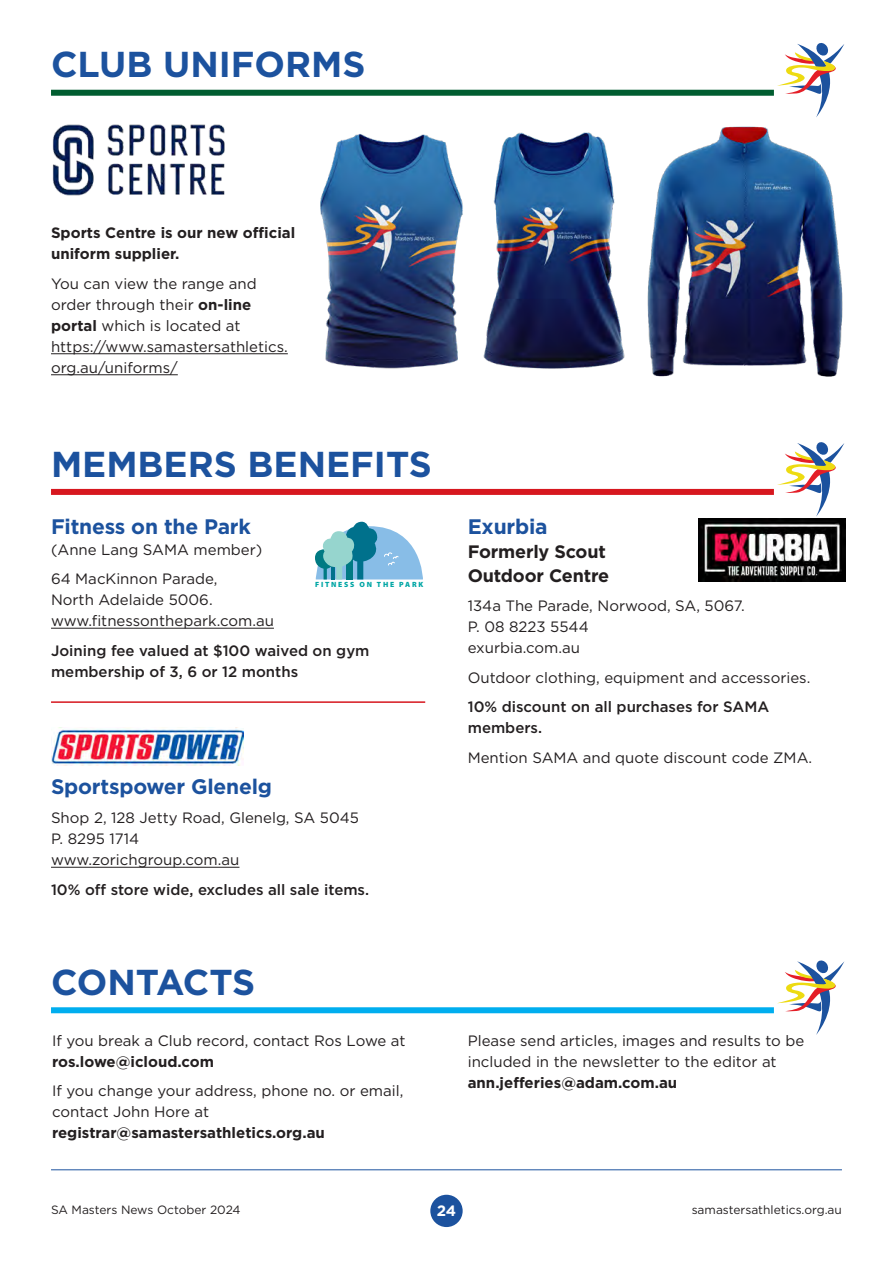
<style>
.page{position:relative;width:893px;height:1263px;background:#fff}
.page>*{position:absolute;margin:0;border:0;box-sizing:border-box;transform-origin:0 0}
.t1{font:700 36px "Gotham";color:#1c529e}
.t2{font:700 21px "Gotham";letter-spacing:-.01em;color:#1c529e}
.t3{font:700 18px/24px "Gotham";letter-spacing:-.01em;color:#231f20}
.t4{font:15px/21px "Gotham";color:#231f20}
.t5{font:500 15px/21px "Gotham";color:#231f20}
.t6{font:700 15px/21px "Gotham";color:#231f20}
.t7{font:700 15px "Gotham";color:#fff}
.t8{font:12px "Gotham";color:#231f20}
.t9{font:900 7.5px "Myriad Pro";letter-spacing:.235em;color:#00a6a5}
.s1{font-weight:700}
</style>
<div class="page">
<div style="left:430px;top:1195px;width:33px;height:32px;background:#1c529e;border-radius:50%"></div>
<hr style="left:51px;top:1169px;width:791px;height:1px;background:#1c529e">
<hr style="left:51px;top:628px;width:223px;height:1px;background:#231f20">
<hr style="left:51px;top:867px;width:188px;height:1px;background:#231f20">
<svg style="left:777px;top:43px;width:67px;height:73px"></svg>
<div style="left:51px;top:90px;width:723px;height:6px;background:#005d30"></div>
<hr style="left:51px;top:353px;width:237px;height:1px;background:#231f20">
<hr style="left:51px;top:374px;width:127px;height:1px;background:#231f20">
<svg style="left:777px;top:442px;width:67px;height:75px"></svg>
<div style="left:51px;top:489px;width:723px;height:6px;background:#d7171f"></div>
<svg style="left:315px;top:521px;width:108px;height:58px"></svg>
<img style="left:699px;top:518px;width:147px;height:63px">
<hr style="left:51px;top:701px;width:374px;height:2px;background:#d7171f">
<img style="left:51px;top:727px;width:193px;height:38px">
<img style="left:320px;top:134px;width:143px;height:235px">
<img style="left:483px;top:116px;width:360px;height:261px">
<div style="left:51px;top:1007px;width:723px;height:6px;background:#00aeef"></div>
<svg style="left:777px;top:960px;width:67px;height:75px"></svg>
<img style="left:52px;top:124px;width:173px;height:72px">
<h1 class="t1" style="left:51px;top:44px;width:316px">CLUB UNIFORMS</h1>
<p class="t6" style="left:51px;top:222px;width:246px">Sports Centre is our new official uniform supplier.</p>
<p class="t4" style="left:51px;top:273px;width:238px">You can view the range and order through their <span class="s1">on-line portal</span> which is located at https://www.samastersathletics. org.au/uniforms/</p>
<h1 class="t1" style="left:51px;top:443px;width:382px">MEMBERS BENEFITS</h1>
<h2 class="t2" style="left:51px;top:514px;width:201px">Fitness on the Park</h2>
<p class="t4" style="left:51px;top:534px;width:213px;line-height:29.5px">(Anne Lang SAMA member)<br>64 MacKinnon Parade,</p>
<p class="t4" style="left:51px;top:589px;width:224px">North Adelaide 5006. www.fitnessonthepark.com.au</p>
<p class="t5" style="left:51px;top:639px;width:320px">Joining fee valued at $100 waived on gym membership of 3, 6 or 12 months</p>
<p class="t9" style="left:315px;top:580px;width:110px">FITNESS ON THE PARK</p>
<h2 class="t2" style="left:51px;top:774px;width:223px">Sportspower Glenelg</h2>
<p class="t4" style="left:51px;top:807px;width:309px">Shop 2, 128 Jetty Road, Glenelg, SA 5045<br>P. 8295 1714<br>www.zorichgroup.com.au</p>
<p class="t5" style="left:51px;top:878px;width:320px">10% off store wide, excludes all sale items.</p>
<h1 class="t1" style="left:51px;top:961px;width:206px">CONTACTS</h1>
<p class="t4" style="left:52px;top:1030px;width:355px">If you break a Club record, contact Ros Lowe at</p>
<p class="t6" style="left:52px;top:1051px;width:163px">ros.lowe@icloud.com</p>
<p class="t4" style="left:52px;top:1080px;width:353px">If you change your address, phone no. or email, contact John Hore at</p>
<p class="t6" style="left:52px;top:1122px;width:274px">registrar@samastersathletics.org.au</p>
<h2 class="t2" style="left:468px;top:514px;width:81px">Exurbia</h2>
<p class="t3" style="left:468px;top:539px;width:143px">Formerly Scout<br>Outdoor Centre</p>
<p class="t4" style="left:468px;top:595px;width:279px">134a The Parade, Norwood, SA, 5067.<br>P. 08 8223 5544<br>exurbia.com.au</p>
<p class="t4" style="left:468px;top:667px;width:344px">Outdoor clothing, equipment and accessories.</p>
<p class="t5" style="left:468px;top:696px;width:303px">10% discount on all purchases for SAMA members.</p>
<p class="t4" style="left:468px;top:747px;width:346px">Mention SAMA and quote discount code ZMA.</p>
<p class="t4" style="left:468px;top:1030px;width:338px">Please send articles, images and results to be included in the newsletter to the editor at</p>
<p class="t6" style="left:468px;top:1072px;width:211px">ann.jefferies@adam.com.au</p>
<p class="t8" style="left:51px;top:1203px;width:191px">SA Masters News October 2024</p>
<p class="t7" style="left:437px;top:1202px;width:21px">24</p>
<p class="t8" style="left:692px;top:1203px;width:152px">samastersathletics.org.au</p>
</div>
